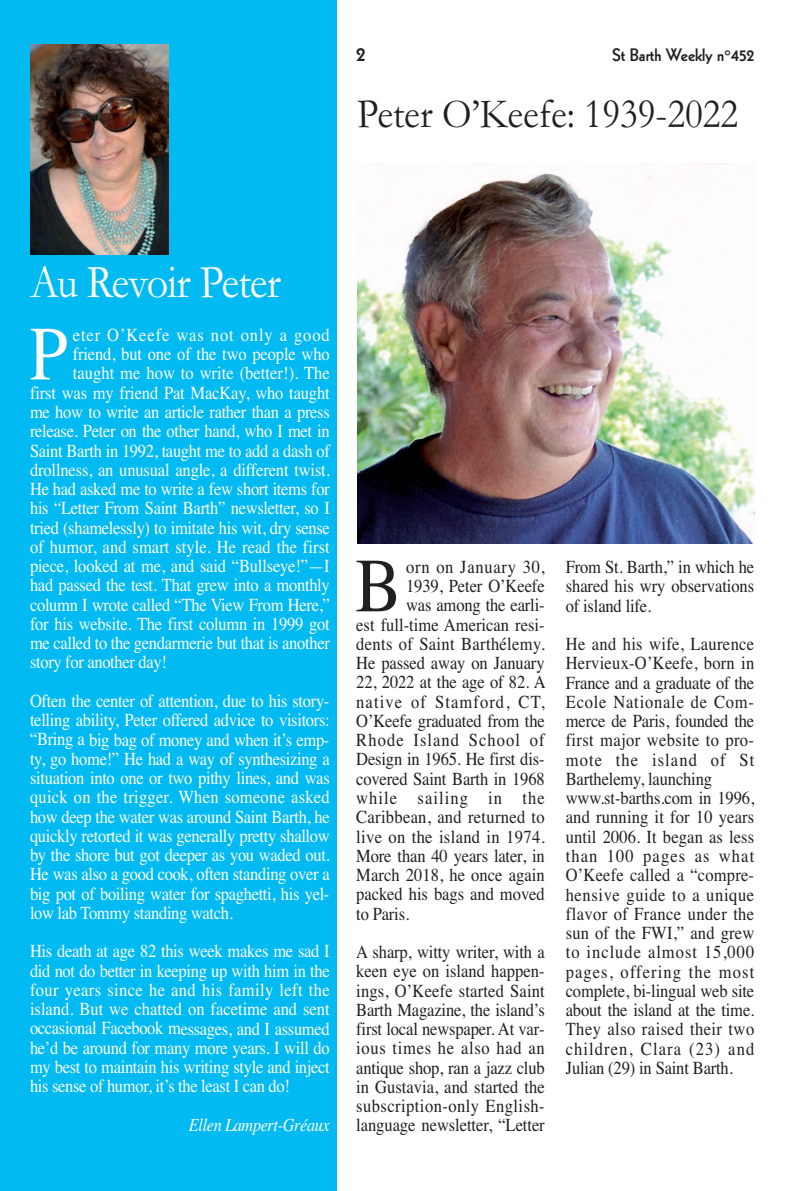
<style>
.page{position:relative;width:794px;height:1191px;background:#fff}
.page>*{position:absolute;margin:0;border:0;box-sizing:border-box;transform-origin:0 0}
.t1{font:76.48px "Times";color:#fff;scale:.9 1}
.t2{font:76.48px "Times";color:#231f20;scale:.9 1}
.t3{font:47.25px "Garamond";letter-spacing:-.02em;color:#fff;scale:.9 1}
.t4{font:42px "Garamond";color:#231f20;scale:.9 1}
.t5{font:800 21px "Kabel";color:#231f20}
.t6{font:18.38px/19.2px "Times";letter-spacing:-.02em;color:#fff;text-align:justify;scale:.9 1}
.t7{font:18.38px/19.2px "Times";letter-spacing:.005em;color:#231f20;text-align:justify;scale:.9 1}
.t8{font:18.38px "Times";letter-spacing:.065em;color:#231f20;scale:.9 1}
.t9{font:18.38px "Times";letter-spacing:.005em;color:#fff;scale:.9 1}
.t10{font:18.38px "Times";color:#fff;scale:.9 1}
.t11{font:18.38px "Times";letter-spacing:.055em;color:#fff;scale:.9 1}
.t12{font:italic 18.38px "Times";letter-spacing:-.02em;color:#fff;scale:.88 1}
.t13{font:18.38px "Times";letter-spacing:.04em;color:#231f20;scale:.9 1}
.t14{font:800 17.5px "Kabel";color:#231f20}
</style>
<div class="page">
<div style="left:0;top:0;width:337px;height:1191px;background:#00baf1"></div>
<img style="left:30px;top:45px;width:138px;height:209px">
<img style="left:357px;top:163px;width:397px;height:380px">
<p class="t5" style="left:356px;top:46px;width:11px">2</p>
<p class="t14" style="left:612px;top:49px;width:144px">St Barth Weekly n°452</p>
<h3 class="t4" style="left:357px;top:99px;width:425px">Peter O’Keefe: 1939-2022</h3>
<h2 class="t3" style="left:30px;top:266px;width:280px">Au Revoir Peter</h2>
<h1 class="t1" style="left:29px;top:326px;width:44px">P</h1>
<p class="t11" style="left:73px;top:328px;width:287px">eter O’Keefe was not only a good</p>
<p class="t6" style="left:73px;top:346px;width:287px">friend, but one of the two people who</p>
<p class="t10" style="left:73px;top:366px;width:287px">taught me how to write (better!). The</p>
<p class="t6" style="left:30px;top:385px;width:334px">first was my friend Pat MacKay, who taught</p>
<p class="t6" style="left:30px;top:404px;width:334px">me how to write an article rather than a press</p>
<p class="t6" style="left:30px;top:423px;width:334px">release. Peter on the other hand, who I met in</p>
<p class="t6" style="left:30px;top:442px;width:334px">Saint Barth in 1992, taught me to add a dash of</p>
<p class="t6" style="left:30px;top:462px;width:334px">drollness, an unusual angle, a different twist.</p>
<p class="t6" style="left:30px;top:481px;width:334px">He had asked me to write a few short items for</p>
<p class="t6" style="left:30px;top:500px;width:334px">his “Letter From Saint Barth” newsletter, so I</p>
<p class="t6" style="left:30px;top:519px;width:334px">tried (shamelessly) to imitate his wit, dry sense</p>
<p class="t9" style="left:30px;top:540px;width:334px">of humor, and smart style. He read the first</p>
<p class="t6" style="left:30px;top:558px;width:334px">piece, looked at me, and said “Bullseye!”—I</p>
<p class="t6" style="left:30px;top:577px;width:334px">had passed the test. That grew into a monthly</p>
<p class="t6" style="left:30px;top:596px;width:334px">column I wrote called “The View From Here,”</p>
<p class="t6" style="left:30px;top:616px;width:334px">for his website. The first column in 1999 got</p>
<p class="t6" style="left:30px;top:635px;width:335px">me called to the gendarmerie but that is another</p>
<p class="t6" style="left:30px;top:654px;width:154px">story for another day!</p>
<p class="t6" style="left:30px;top:693px;width:335px">Often the center of attention, due to his story&shy;telling ability, Peter offered advice to visitors: “Bring a big bag of money and when it’s emp&shy;ty, go home!” He had a way of synthesizing a situation into one or two pithy lines, and was quick on the trigger. When someone asked how deep the water was around Saint Barth, he quickly retorted it was generally pretty shallow by the shore but got deeper as you waded out.<br>He was also a good cook, often standing over a big pot of boiling water for spaghetti, his yel&shy;low lab Tommy standing watch.</p>
<p class="t6" style="left:30px;top:943px;width:334px">His death at age 82 this week makes me sad I did not do better in keeping up with him in the four years since he and his family left the island. But we chatted on facetime and sent occasional Facebook messages, and I assumed he’d be around for many more years. I will do my best to maintain his writing style and inject his sense of humor, it’s the least I can do!</p>
<p class="t12" style="left:189px;top:1117px;width:161px">Ellen Lampert-Gréaux</p>
<h1 class="t2" style="left:355px;top:558px;width:53px">B</h1>
<p class="t13" style="left:406px;top:560px;width:155px">orn on January 30,</p>
<p class="t7" style="left:406px;top:578px;width:155px">1939, Peter O’Keefe</p>
<p class="t7" style="left:406px;top:597px;width:155px">was among the earli-</p>
<p class="t7" style="left:356px;top:616px;width:211px">est full-time American resi-</p>
<p class="t7" style="left:356px;top:636px;width:211px">dents of Saint Barthélemy.</p>
<p class="t7" style="left:356px;top:655px;width:211px">He passed away on January</p>
<p class="t7" style="left:356px;top:674px;width:212px">22, 2022 at the age of 82. A</p>
<p class="t8" style="left:356px;top:695px;width:211px">native of Stamford, CT,</p>
<p class="t7" style="left:356px;top:713px;width:211px">O’Keefe graduated from the</p>
<p class="t8" style="left:356px;top:733px;width:211px">Rhode Island School of</p>
<p class="t7" style="left:356px;top:751px;width:211px">Design in 1965. He first dis-</p>
<p class="t7" style="left:356px;top:770px;width:211px">covered Saint Barth in 1968</p>
<p class="t8" style="left:356px;top:791px;width:211px">while sailing in the</p>
<p class="t7" style="left:356px;top:809px;width:211px">Caribbean, and returned to</p>
<p class="t7" style="left:356px;top:828px;width:211px">live on the island in 1974.</p>
<p class="t7" style="left:356px;top:847px;width:211px">More than 40 years later, in</p>
<p class="t7" style="left:356px;top:867px;width:211px">March 2018, he once again</p>
<p class="t7" style="left:356px;top:886px;width:211px">packed his bags and moved</p>
<p class="t7" style="left:356px;top:905px;width:60px">to Paris.</p>
<p class="t7" style="left:356px;top:944px;width:211px">A sharp, witty writer, with a keen eye on island happen&shy;ings, O’Keefe started Saint Barth Magazine, the island’s first local newspaper. At var&shy;ious times he also had an antique shop, ran a jazz club in Gustavia, and started the subscription-only English&shy;language newsletter, “Letter</p>
<p class="t7" style="left:566px;top:559px;width:211px">From St. Barth,” in which he shared his wry observations of island life.</p>
<p class="t7" style="left:566px;top:636px;width:211px;text-align:left">He and his wife, Laurence<br>Hervieux-O’Keefe, born in<br>France and a graduate of the<br>Ecole Nationale de Com&shy;merce de Paris, founded the first major website to pro&shy;mote the island of St<br>Barthelemy, launching www.st-barths.com in 1996, and running it for 10 years until 2006. It began as less than 100 pages as what<br>O’Keefe called a “compre&shy;hensive guide to a unique flavor of France under the sun of the FWI,” and grew to include almost 15,000 pages, offering the most complete, bi-lingual web site about the island at the time.<br>They also raised their two children, Clara (23) and<br>Julian (29) in Saint Barth.</p>
</div>
